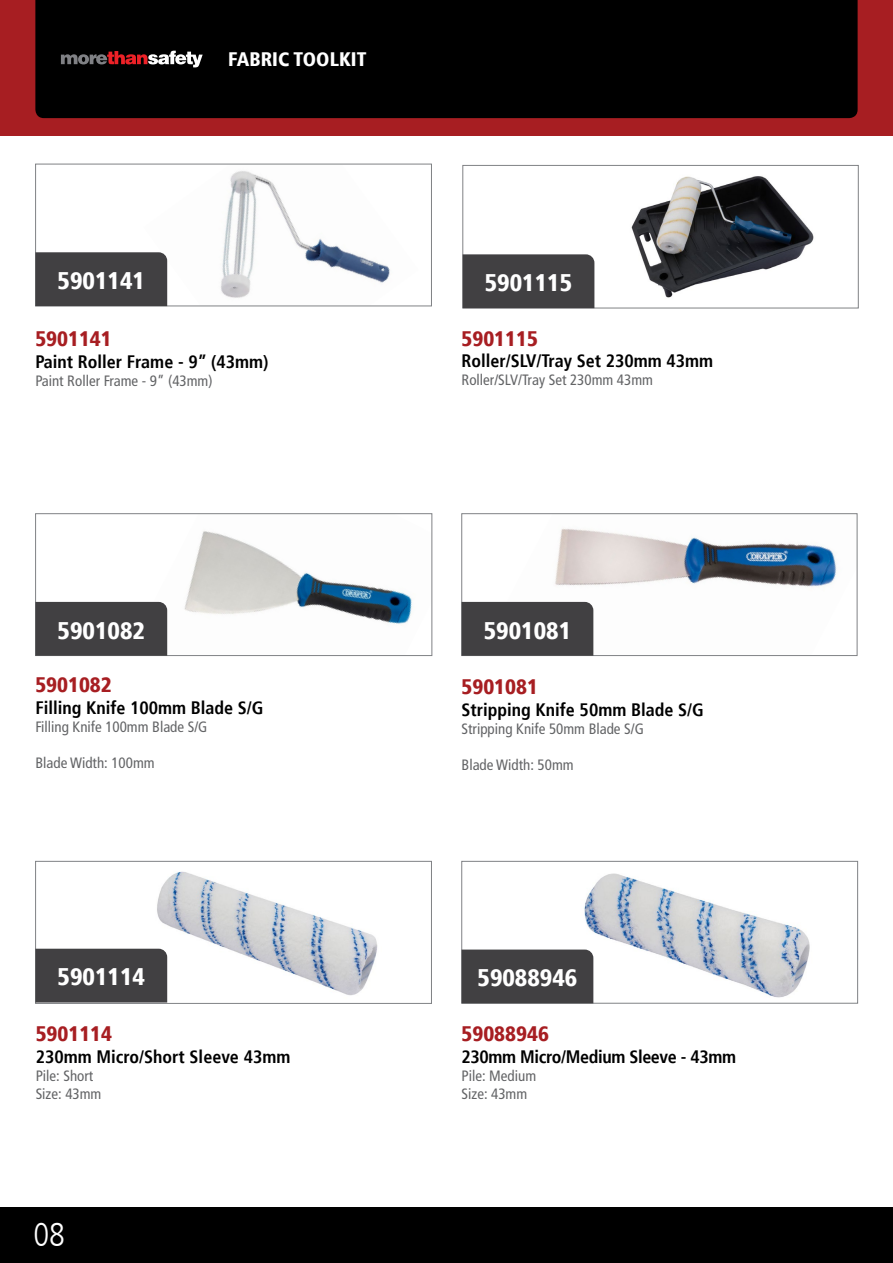
<style>
.page{position:relative;width:893px;height:1263px;background:#fff}
.page>*{position:absolute;margin:0;border:0;box-sizing:border-box;transform-origin:0 0}
.t1{font:300 condensed 33px "Frutiger LT";color:#fff}
.t2{font:900 condensed 24px "Frutiger";color:#fff}
.t3{font:900 condensed 21px "Frutiger";color:#a71e22}
.t4{font:900 condensed 19.5px "Frutiger";color:#fff}
.t5{font:700 condensed 18px "Frutiger";color:#000}
.t6{font:700 condensed 18px "Frutiger";letter-spacing:-.02em;color:#000}
.t7{font:condensed 15px/18px "Frutiger LT";color:#636466}
</style>
<div class="page">
<div style="left:0;top:0;width:893px;height:136px;background:#a71e22"></div>
<div style="left:0;top:1208px;width:893px;height:55px;background:#000"></div>
<div style="left:35px;top:0;width:823px;height:118px;background:#000"></div>
<svg style="left:61px;top:51px;width:142px;height:16px;background:#614546"></svg>
<img style="left:492px;top:528px;width:345px;height:126px">
<div style="left:462px;top:513px;width:395px;height:143px;border:1px solid #808285"></div>
<div style="left:462px;top:602px;width:131px;height:54px;background:#414042"></div>
<img style="left:126px;top:531px;width:286px;height:123px">
<div style="left:35px;top:513px;width:397px;height:143px;border:1px solid #808285"></div>
<div style="left:35px;top:602px;width:132px;height:54px;background:#414042"></div>
<img style="left:631px;top:176px;width:183px;height:122px">
<div style="left:463px;top:165px;width:395px;height:143px;border:1px solid #808285"></div>
<div style="left:463px;top:254px;width:131px;height:54px;background:#414042"></div>
<img style="left:151px;top:871px;width:227px;height:130px">
<div style="left:35px;top:861px;width:397px;height:142px;border:1px solid #808285"></div>
<div style="left:35px;top:949px;width:132px;height:53px;background:#414042"></div>
<img style="left:584px;top:873px;width:226px;height:128px">
<div style="left:462px;top:861px;width:396px;height:142px;border:1px solid #808285"></div>
<div style="left:462px;top:949px;width:131px;height:54px;background:#414042"></div>
<img style="left:167px;top:171px;width:223px;height:133px">
<div style="left:35px;top:164px;width:397px;height:142px;border:1px solid #808285"></div>
<div style="left:35px;top:252px;width:132px;height:54px;background:#414042"></div>
<h2 class="t2" style="left:58px;top:266px;width:89px">5901141</h2>
<h3 class="t4" style="left:228px;top:48px;width:140px">FABRIC TOOLKIT</h3>
<h3 class="t3" style="left:35px;top:326px;width:78px">5901141</h3>
<p class="t5" style="left:35px;top:351px;width:235px">Paint Roller Frame - 9” (43mm)</p>
<p class="t7" style="left:35px;top:372px;width:179px">Paint Roller Frame - 9” (43mm)</p>
<h2 class="t2" style="left:58px;top:616px;width:89px">5901082</h2>
<h3 class="t3" style="left:35px;top:672px;width:78px">5901082</h3>
<p class="t5" style="left:35px;top:697px;width:230px">Filling Knife 100mm Blade S/G</p>
<p class="t7" style="left:35px;top:718px;width:174px">Filling Knife 100mm Blade S/G</p>
<p class="t7" style="left:35px;top:754px;width:121px">Blade Width: 100mm</p>
<h2 class="t2" style="left:58px;top:963px;width:89px">5901114</h2>
<h3 class="t3" style="left:36px;top:1021px;width:78px">5901114</h3>
<p class="t5" style="left:36px;top:1046px;width:256px">230mm Micro/Short Sleeve 43mm</p>
<p class="t7" style="left:36px;top:1067px;width:67px">Pile: Short<br>Size: 43mm</p>
<h1 class="t1" style="left:33px;top:1216px;width:33px">08</h1>
<h2 class="t2" style="left:485px;top:268px;width:89px">5901115</h2>
<h3 class="t3" style="left:462px;top:326px;width:78px">5901115</h3>
<p class="t5" style="left:462px;top:350px;width:253px">Roller/SLV/Tray Set 230mm 43mm</p>
<p class="t7" style="left:462px;top:371px;width:193px">Roller/SLV/Tray Set 230mm 43mm</p>
<h2 class="t2" style="left:484px;top:616px;width:89px">5901081</h2>
<h3 class="t3" style="left:462px;top:674px;width:78px">5901081</h3>
<p class="t5" style="left:462px;top:699px;width:244px">Stripping Knife 50mm Blade S/G</p>
<p class="t7" style="left:462px;top:720px;width:184px">Stripping Knife 50mm Blade S/G</p>
<p class="t7" style="left:462px;top:756px;width:114px">Blade Width: 50mm</p>
<h2 class="t2" style="left:478px;top:963px;width:101px">59088946</h2>
<h3 class="t3" style="left:462px;top:1021px;width:89px">59088946</h3>
<p class="t6" style="left:462px;top:1046px;width:276px">230mm Micro/Medium Sleeve - 43mm</p>
<p class="t7" style="left:462px;top:1066px;width:76px">Pile: Medium<br>Size: 43mm</p>
</div>
